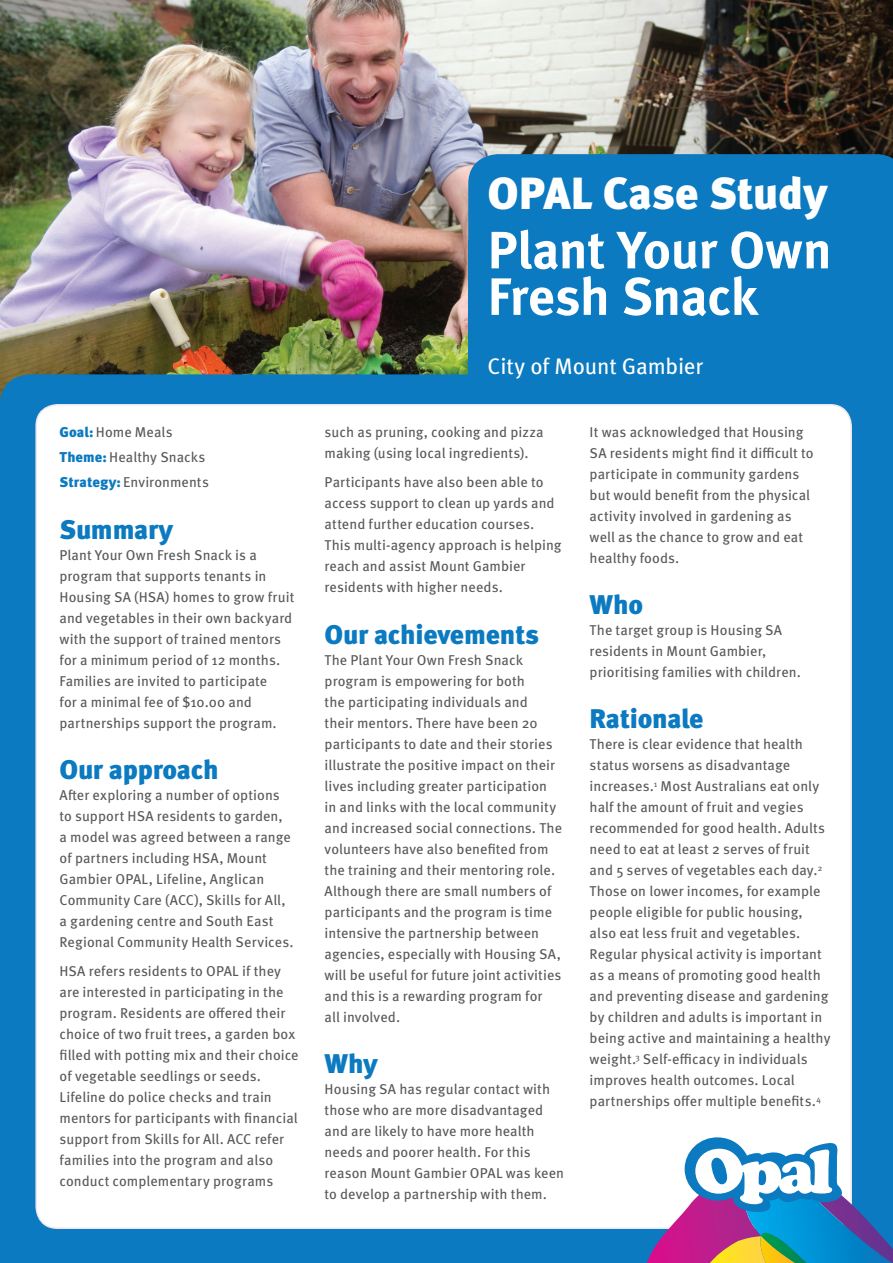
<style>
.page{position:relative;width:893px;height:1263px;background:#fff}
.page>*{position:absolute;margin:0;border:0;box-sizing:border-box;transform-origin:0 0}
.t1{font:700 52.5px/46.5px "Meta Pro";letter-spacing:-.015em;color:#fff}
.t2{font:900 45px "Meta Pro";letter-spacing:-.005em;color:#fff}
.t3{font:900 27px "Meta Pro";letter-spacing:-.01em;color:#0b7ac0}
.t4{font:22.5px "Meta Pro";letter-spacing:-.01em;color:#fff}
.t5{font:14.25px/21px "Meta Pro";letter-spacing:.005em;color:#57585a}
.s1{font-weight:900;color:#0b7ac0}
</style>
<div class="page">
<img style="left:0;top:0;width:893px;height:374px">
<div style="left:0;top:411px;width:893px;height:852px;background:#0b7ac0"></div>
<div style="left:0;top:374px;width:893px;height:47px;background:#0b7ac0"></div>
<div style="left:468px;top:154px;width:425px;height:86px;background:#0b7ac0"></div>
<div style="left:36px;top:405px;width:815px;height:823px;background:#fff;border-radius:21px"></div>
<div style="left:468px;top:240px;width:425px;height:147px;background:#0b7ac0"></div>
<svg style="left:647px;top:1137px;width:246px;height:126px"></svg>
<p class="t5" style="left:60px;top:418px;width:151px;line-height:25.2px"><span class="s1">Goal:</span> Home Meals<br><span class="s1">Theme:</span> Healthy Snacks<br><span class="s1">Strategy:</span> Environments</p>
<h3 class="t3" style="left:60px;top:508px;width:115px">Summary</h3>
<p class="t5" style="left:60px;top:543px;width:236px">Plant Your Own Fresh Snack is a program that supports tenants in Housing SA (HSA) homes to grow fruit and vegetables in their own backyard with the support of trained mentors for a minimum period of 12 months.<br>Families are invited to participate<br>for a minimal fee of $10.00 and partnerships support the program.</p>
<h3 class="t3" style="left:60px;top:748px;width:161px">Our approach</h3>
<p class="t5" style="left:60px;top:783px;width:235px">After exploring a number of options to support HSA residents to garden, a model was agreed between a range of partners including HSA, Mount Gambier OPAL, Lifeline, Anglican Community Care (ACC), Skills for All, a gardening centre and South East Regional Community Health Services.</p>
<p class="t5" style="left:60px;top:960px;width:241px">HSA refers residents to OPAL if they are interested in participating in the program. Residents are offered their choice of two fruit trees, a garden box filled with potting mix and their choice of vegetable seedlings or seeds.<br>Lifeline do police checks and train mentors for participants with financial support from Skills for All. ACC refer families into the program and also conduct complementary programs</p>
<h2 class="t2" style="left:488px;top:158px;width:342px">OPAL Case Study</h2>
<h1 class="t1" style="left:488px;top:223px;width:346px">Plant Your Own<br>Fresh Snack</h1>
<h3 class="t4" style="left:488px;top:349px;width:217px">City of Mount Gambier</h3>
<p class="t5" style="left:325px;top:420px;width:220px">such as pruning, cooking and pizza making (using local ingredients).</p>
<p class="t5" style="left:325px;top:471px;width:238px">Participants have also been able to access support to clean up yards and attend further education courses.<br>This multi-agency approach is helping reach and assist Mount Gambier residents with higher needs.</p>
<h3 class="t3" style="left:325px;top:613px;width:216px">Our achievements</h3>
<p class="t5" style="left:325px;top:648px;width:239px">The Plant Your Own Fresh Snack program is empowering for both<br>the participating individuals and<br>their mentors. There have been 20 participants to date and their stories illustrate the positive impact on their lives including greater participation in and links with the local community and increased social connections. The volunteers have also benefited from the training and their mentoring role.<br>Although there are small numbers of participants and the program is time intensive the partnership between agencies, especially with Housing SA, will be useful for future joint activities and this is a rewarding program for<br>all involved.</p>
<h3 class="t3" style="left:325px;top:1042px;width:55px">Why</h3>
<p class="t5" style="left:325px;top:1077px;width:241px">Housing SA has regular contact with those who are more disadvantaged and are likely to have more health needs and poorer health. For this reason Mount Gambier OPAL was keen to develop a partnership with them.</p>
<p class="t5" style="left:590px;top:420px;width:225px">It was acknowledged that Housing<br>SA residents might find it difficult to participate in community gardens but would benefit from the physical activity involved in gardening as well as the chance to grow and eat healthy foods.</p>
<h3 class="t3" style="left:590px;top:583px;width:55px">Who</h3>
<p class="t5" style="left:590px;top:619px;width:213px">The target group is Housing SA residents in Mount Gambier, prioritising families with children.</p>
<h3 class="t3" style="left:590px;top:697px;width:115px">Rationale</h3>
<p class="t5" style="left:590px;top:733px;width:242px">There is clear evidence that health status worsens as disadvantage increases.<sup>1</sup> Most Australians eat only half the amount of fruit and vegies recommended for good health. Adults need to eat at least 2 serves of fruit and 5 serves of vegetables each day.<sup>2<br></sup>Those on lower incomes, for example people eligible for public housing, also eat less fruit and vegetables.<br>Regular physical activity is important as a means of promoting good health and preventing disease and gardening by children and adults is important in being active and maintaining a healthy weight.<sup>3</sup> Self-efficacy in individuals improves health outcomes. Local partnerships offer multiple benefits.<sup>4</sup></p>
</div>
